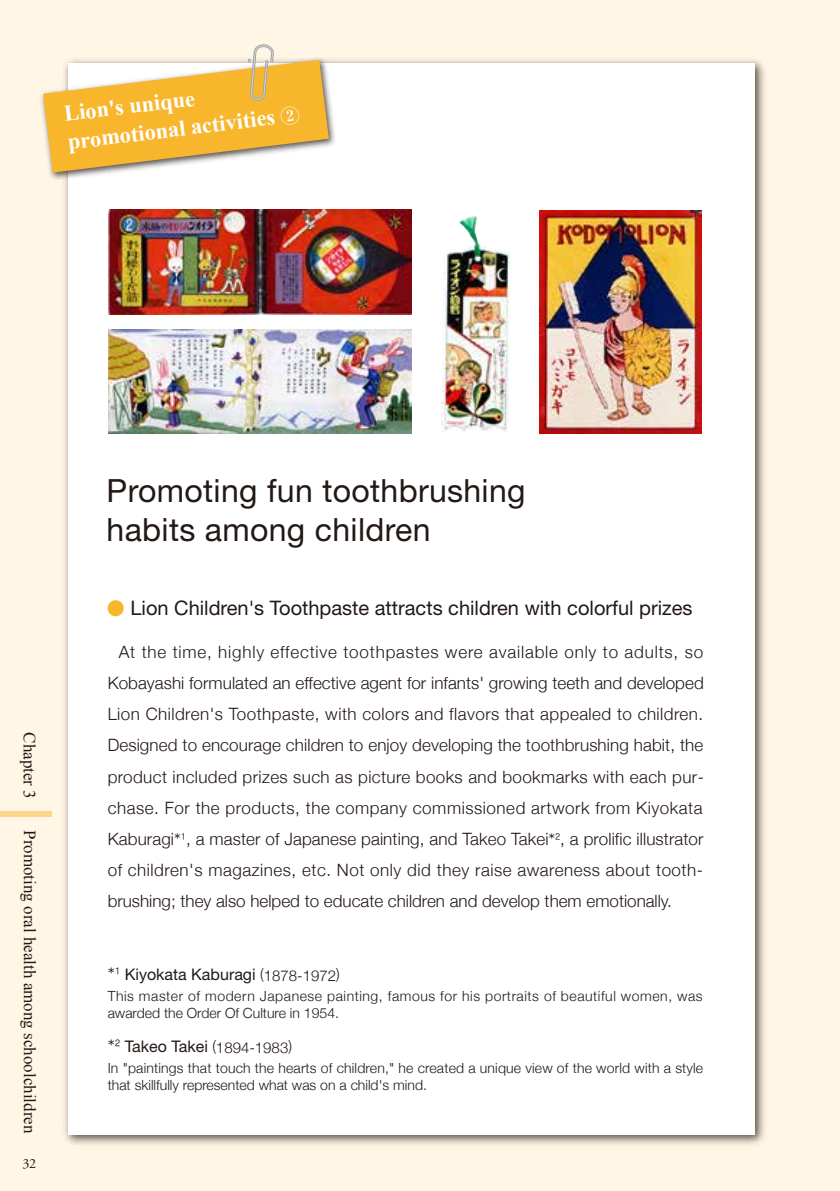
<style>
.page{position:relative;width:840px;height:1191px;background:#fff}
.page>*{position:absolute;margin:0;border:0;box-sizing:border-box;transform-origin:0 0}
.t1{font:32px/39.6px "Helvetica Neue";letter-spacing:.01em;color:#221815}
.t2{font:700 22.4px/28.4px "Times New Roman";color:#fff}
.t3{font:20px "Helvetica Neue";color:#221815}
.t4{font:300 17px/31.2px "Helvetica Neue";color:#221815;text-align:justify}
.t5{font:17px "Times New Roman";color:#221815}
.t6{font:16px "Helvetica Neue";color:#221815}
.t7{font:300 15px "Helvetica Neue";color:#221815}
.t8{font:300 14px/17px "Helvetica Neue";letter-spacing:.01em;color:#221815}
.t9{font:300 14px/17px "Helvetica Neue";letter-spacing:.04em;color:#221815}
.t10{font:14px "Adobe Garamond Pro";color:#221815}
.s1{font-family:"Ryumin Pro";font-size:19px}
.s2{font-family:"Rodin Pro DB";font-size:18px;color:#f8b62d}
.s3{font-family:"UD Shin Go Pro";font-size:15px}
.s4{font-family:"Rodin Pro L";font-weight:400;font-size:15px}
.s5{font-family:"UD Shin Go Pro";font-weight:300}
.s6{font-family:"Rodin Pro L"}
.s7{font-weight:300;font-size:15px}
.s8{font-family:"UD Shin Go Pro";font-size:16px}
.s9{font-family:"Rodin Pro L";font-weight:400;font-size:16px}
.s10{font-weight:400;font-size:16px}
</style>
<div class="page">
<div style="left:0;top:0;width:839px;height:1191px;background:#fff6e6"></div>
<img style="left:64px;top:60px;width:701px;height:1085px">
<div style="left:68px;top:63px;width:686px;height:1071px;background:#fff"></div>
<img style="left:41px;top:59px;width:298px;height:124px">
<svg style="left:43px;top:44px;width:286px;height:129px"></svg>
<div style="left:0;top:811px;width:51px;height:5px;background:#fcd68a"></div>
<img style="left:441px;top:216px;width:69px;height:216px">
<img style="left:539px;top:210px;width:162px;height:223px">
<img style="left:108px;top:209px;width:303px;height:106px">
<img style="left:108px;top:329px;width:303px;height:104px">
<h2 class="t2" style="left:62px;top:99px;width:235px;rotate:-7deg">Lion's unique promotional activities <span class="s1">②</span></h2>
<p class="t5" style="left:41px;top:732px;width:68px;rotate:90deg">Chapter 3</p>
<p class="t5" style="left:41px;top:830px;width:305px;rotate:90deg">Promoting oral health among schoolchildren</p>
<p class="t10" style="left:22px;top:1155px;width:15px">32</p>
<h1 class="t1" style="left:106px;top:470px;width:420px">Promoting fun toothbrushing habits among children</h1>
<p class="t3" style="left:107px;top:596px;width:587px"><span class="s2">●</span> Lion Children's Toothpaste attracts children with colorful prizes</p>
<p class="t4" style="left:108px;top:635px;width:597px;text-indent:11px">At the time, highly effective toothpastes were available only to adults, so Kobayashi formulated an effective agent for infants' growing teeth and developed Lion Children's Toothpaste, with colors and flavors that appealed to children.<br>Designed to encourage children to enjoy developing the toothbrushing habit, the product included prizes such as picture books and bookmarks with each pur&shy;chase. For the products, the company commissioned artwork from Kiyokata Kaburagi<span class="s3">*</span><span class="s4">¹</span>, a master of Japanese painting, and Takeo Takei<span class="s3">*</span><span class="s4">²</span>, a prolific illustrator of children's magazines, etc. Not only did they raise awareness about tooth&shy;brushing; they also helped to educate children and develop them emotionally.</p>
<p class="t6" style="left:108px;top:964px;width:233px"><span class="s5">*</span><span class="s6">¹</span> Kiyokata Kaburagi <span class="s7">(</span><sub>1878-1972</sub><span class="s7">)</span></p>
<p class="t9" style="left:108px;top:986px;width:596px">This master of modern Japanese painting, famous for his portraits of beautiful women, was awarded the Order Of Culture in 1954.</p>
<p class="t7" style="left:108px;top:1035px;width:186px"><span class="s8">*</span><span class="s9">²</span> <span class="s10">Takeo Takei</span> (1894-1983)</p>
<p class="t8" style="left:108px;top:1058px;width:596px">In "paintings that touch the hearts of children," he created a unique view of the world with a style that skillfully represented what was on a child's mind.</p>
</div>
